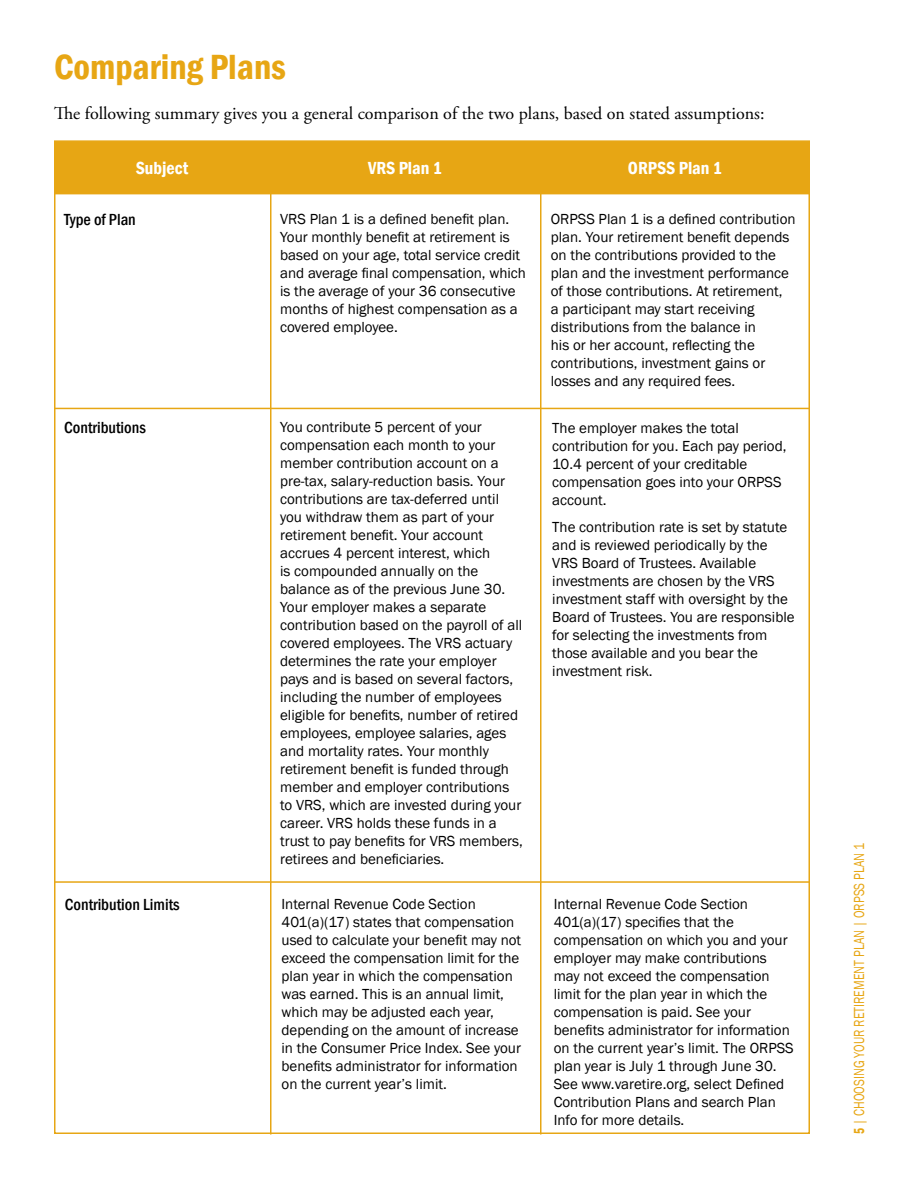
<style>
.page{position:relative;width:918px;height:1188px;background:#fff}
.page>*{position:absolute;margin:0;border:0;box-sizing:border-box;transform-origin:0 0}
.t1{font:600 condensed 36px "Franklin Gothic";color:#e7a614}
.t2{font:18px "Adobe Garamond Pro";color:#000}
.t3{font:600 condensed 18px "Franklin Gothic";color:#fff}
.t4{font:500 condensed 16.5px "Franklin Gothic";color:#000}
.t5{font:15px/18px "Franklin Gothic";color:#000}
.t6{font:15px "Franklin Gothic";color:#e7a614;scale:.8 1}
.s1{font-weight:600;font-stretch:condensed}
</style>
<div class="page">
<div style="left:54px;top:140px;width:756px;height:54px;background:#e7a614;border:2px solid #e7a614"></div>
<hr style="left:540px;top:148px;width:2px;height:987px;background:#e7a614">
<hr style="left:270px;top:148px;width:2px;height:987px;background:#e7a614">
<hr style="left:54px;top:408px;width:756px;height:1px;background:#e7a614">
<hr style="left:54px;top:881px;width:756px;height:2px;background:#e7a614">
<h1 class="t1" style="left:54px;top:43px;width:233px">Comparing Plans</h1>
<p class="t2" style="left:54px;top:102px;width:712px">The following summary gives you a general comparison of the two plans, based on stated assumptions:</p>
<p class="t3" style="left:136px;top:156px;width:54px">Subject</p>
<p class="t3" style="left:368px;top:156px;width:75px">VRS Plan 1</p>
<p class="t3" style="left:628px;top:156px;width:96px">ORPSS Plan 1</p>
<p class="t4" style="left:64px;top:209px;width:73px">Type of Plan</p>
<p class="t5" style="left:280px;top:210px;width:247px">VRS Plan 1 is a defined benefit plan.<br>Your monthly benefit at retirement is based on your age, total service credit and average final compensation, which is the average of your 36 consecutive months of highest compensation as a covered employee.</p>
<p class="t5" style="left:551px;top:210px;width:246px">ORPSS Plan 1 is a defined contribution plan. Your retirement benefit depends on the contributions provided to the plan and the investment performance of those contributions. At retirement,<br>a participant may start receiving distributions from the balance in<br>his or her account, reflecting the contributions, investment gains or losses and any required fees.</p>
<p class="t4" style="left:64px;top:417px;width:83px">Contributions</p>
<p class="t5" style="left:280px;top:419px;width:244px">You contribute 5 percent of your compensation each month to your member contribution account on a pre-tax, salary-reduction basis. Your contributions are tax-deferred until you withdraw them as part of your retirement benefit. Your account accrues 4 percent interest, which<br>is compounded annually on the balance as of the previous June 30.<br>Your employer makes a separate contribution based on the payroll of all covered employees. The VRS actuary determines the rate your employer pays and is based on several factors, including the number of employees eligible for benefits, number of retired employees, employee salaries, ages and mortality rates. Your monthly retirement benefit is funded through member and employer contributions to VRS, which are invested during your career. VRS holds these funds in a trust to pay benefits for VRS members, retirees and beneficiaries.</p>
<p class="t5" style="left:552px;top:419px;width:236px">The employer makes the total contribution for you. Each pay period,<br>10.4 percent of your creditable compensation goes into your ORPSS account.</p>
<p class="t5" style="left:552px;top:518px;width:244px">The contribution rate is set by statute and is reviewed periodically by the VRS Board of Trustees. Available investments are chosen by the VRS investment staff with oversight by the Board of Trustees. You are responsible for selecting the investments from those available and you bear the investment risk.</p>
<p class="t4" style="left:65px;top:894px;width:116px">Contribution Limits</p>
<p class="t5" style="left:282px;top:895px;width:241px">Internal Revenue Code Section 401(a)(17) states that compensation used to calculate your benefit may not exceed the compensation limit for the plan year in which the compensation was earned. This is an annual limit, which may be adjusted each year, depending on the amount of increase in the Consumer Price Index. See your benefits administrator for information on the current year’s limit.</p>
<p class="t5" style="left:554px;top:895px;width:242px">Internal Revenue Code Section 401(a)(17) specifies that the compensation on which you and your employer may make contributions may not exceed the compensation limit for the plan year in which the compensation is paid. See your benefits administrator for information on the current year’s limit. The ORPSS plan year is July 1 through June 30.<br>See www.varetire.org, select Defined Contribution Plans and search Plan Info for more details.</p>
<p class="t6" style="left:850px;top:1134px;width:365px;rotate:-90deg"><span class="s1">5</span> | CHOOSING YOUR RETIREMENT PLAN | ORPSS PLAN 1</p>
</div>
